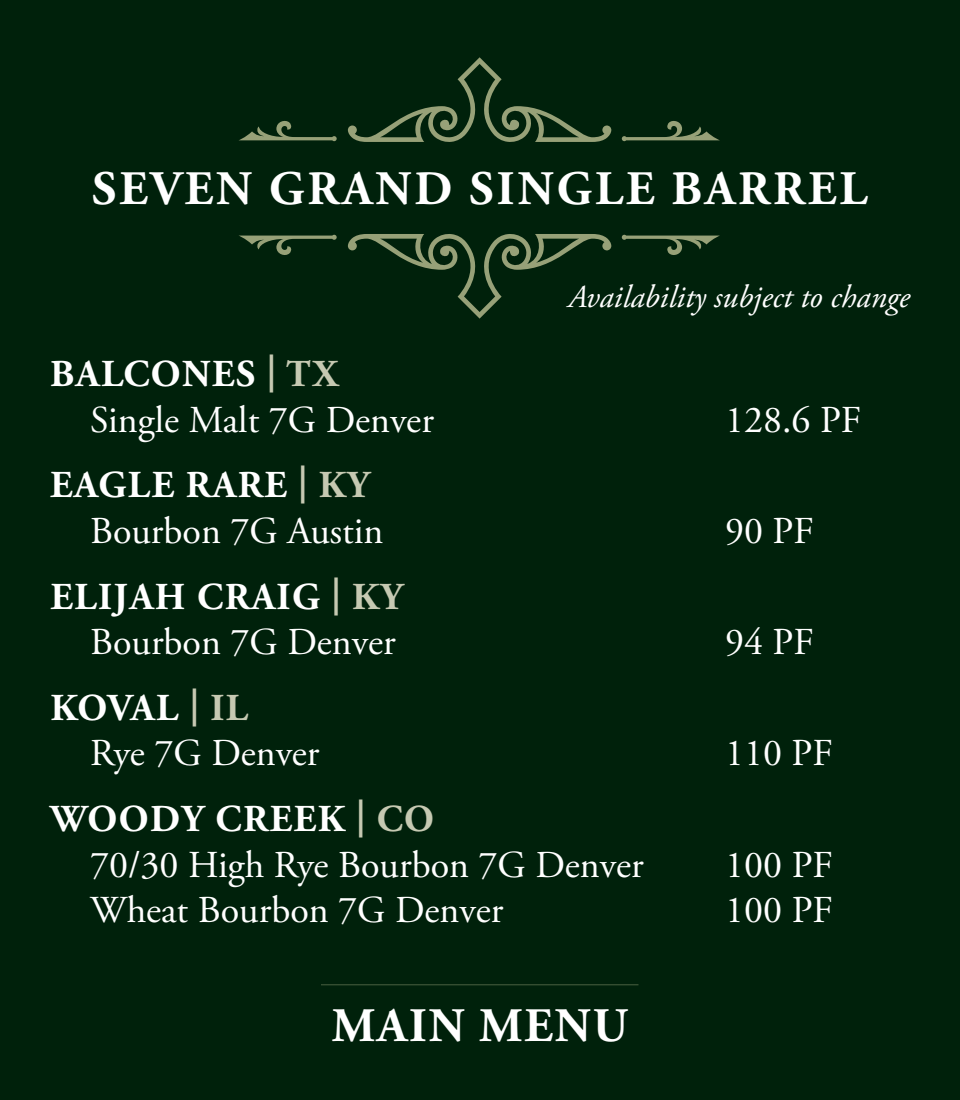
<style>
.page{position:relative;width:960px;height:1100px;background:#00210b}
.page>*{position:absolute;margin:0;border:0;box-sizing:border-box;transform-origin:0 0}
.t1{font:700 48px "Adobe Garamond Pro";letter-spacing:.065em;color:#fff}
.t2{font:700 48px "Adobe Garamond Pro";letter-spacing:.04em;color:#fff}
.t3{font:38px/45.6px "Adobe Garamond Pro";color:#fff}
.t4{font:italic 32px "Adobe Garamond Pro";color:#fff}
.s1{font-weight:700}
.s2{font-weight:700;color:#c6c9b2}
</style>
<div class="page">
<svg style="left:348px;top:234px;width:263px;height:85px"></svg>
<svg style="left:622px;top:235px;width:98px;height:20px"></svg>
<svg style="left:239px;top:235px;width:98px;height:20px"></svg>
<svg style="left:348px;top:57px;width:263px;height:85px"></svg>
<svg style="left:622px;top:121px;width:98px;height:20px"></svg>
<svg style="left:239px;top:120px;width:98px;height:21px"></svg>
<hr style="left:321px;top:984px;width:317px;height:1px;background:#97a178">
<p class="t1" style="left:92px;top:161px;width:777px">SEVEN GRAND SINGLE BARREL</p>
<p class="t3" style="left:90px;top:353px;width:345px;text-indent:-40px"><span class="s1">BALCONES</span> <span class="s2">| TX<br></span>Single Malt 7G Denver</p>
<p class="t3" style="left:90px;top:464px;width:295px;text-indent:-40px"><span class="s1">EAGLE RARE</span> <span class="s2">| KY<br></span>Bourbon 7G Austin</p>
<p class="t3" style="left:50px;top:575px;width:354px;text-align:right"><span class="s1">ELIJAH CRAIG</span> <span class="s2">| KY<br></span>Bourbon 7G Denver</p>
<p class="t3" style="left:90px;top:686px;width:231px;text-indent:-40px"><span class="s1">KOVAL</span> <span class="s2">| IL<br></span>Rye 7G Denver</p>
<p class="t4" style="left:568px;top:277px;width:343px">Availability subject to change</p>
<p class="t3" style="left:725px;top:398px;width:138px">128.6 PF</p>
<p class="t3" style="left:725px;top:509px;width:90px">90 PF</p>
<p class="t3" style="left:725px;top:621px;width:90px">94 PF</p>
<p class="t3" style="left:725px;top:732px;width:109px">110 PF</p>
<p class="t3" style="left:90px;top:797px;width:555px;text-indent:-40px"><span class="s1">WOODY CREEK</span> <span class="s2">| CO<br></span>70/30 High Rye Bourbon 7G Denver</p>
<p class="t3" style="left:725px;top:843px;width:109px">100 PF</p>
<p class="t3" style="left:90px;top:889px;width:415px">Wheat Bourbon 7G Denver</p>
<p class="t3" style="left:725px;top:889px;width:109px">100 PF</p>
<p class="t2" style="left:332px;top:998px;width:298px">MAIN MENU</p>
</div>
